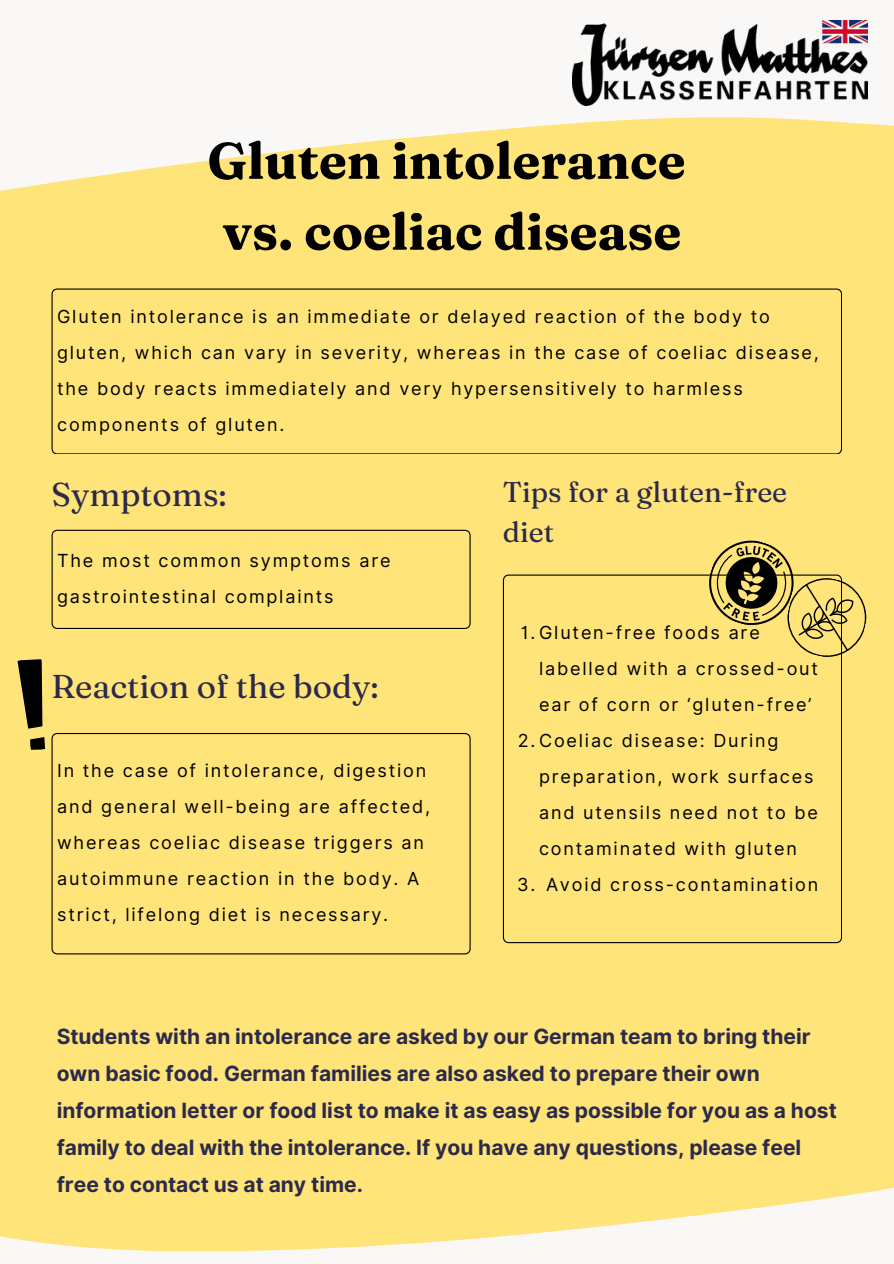
<style>
.page{position:relative;width:894px;height:1264px;background:#fff}
.page>*{position:absolute;margin:0;border:0;box-sizing:border-box;transform-origin:0 0}
.t1{font:700 51px/70.8px "Fraunces 9 pt";color:#000}
.t2{font:33px "Fraunces 9 pt";color:#2c2a4a}
.t3{font:28.5px/39.3px "Fraunces 9 pt";color:#2c2a4a}
.t4{font:700 21px/37.2px "Inter";color:#2c2a4a}
.t5{font:18px/36px "Inter";letter-spacing:.1em;color:#000}
</style>
<div class="page">
<div style="left:0;top:0;width:893px;height:1263px;background:#faf8f6"></div>
<div style="left:0;top:117px;width:893px;height:1133px;background:#ffe47a"></div>
<div style="left:52px;top:529px;width:418px;height:99px;background:#ffe47a"></div>
<img style="left:572px;top:21px;width:295px;height:84px">
<div style="left:51px;top:733px;width:419px;height:221px;background:#ffe47a"></div>
<div style="left:51px;top:288px;width:790px;height:166px;background:#ffe47a"></div>
<div style="left:502px;top:574px;width:339px;height:369px;background:#ffe47a"></div>
<svg style="left:29px;top:737px;width:17px;height:14px"></svg>
<svg style="left:17px;top:656px;width:35px;height:72px"></svg>
<svg style="left:698px;top:530px;width:175px;height:134px"></svg>
<p class="t1" style="left:207px;top:125px;width:479px">Gluten intolerance vs. coeliac disease</p>
<h1 class="t5" style="left:57px;top:299px;width:763px">Gluten intolerance is an immediate or delayed reaction of the body to gluten, which can vary in severity, whereas in the case of coeliac disease, the body reacts immediately and very hypersensitively to harmless components of gluten.</h1>
<h2 class="t2" style="left:51px;top:474px;width:177px">Symptoms:</h2>
<p class="t5" style="left:57px;top:542px;width:335px">The most common symptoms are gastrointestinal complaints</p>
<p class="t2" style="left:51px;top:665px;width:329px">Reaction of the body:</p>
<p class="t5" style="left:57px;top:752px;width:374px">In the case of intolerance, digestion and general well-being are affected, whereas coeliac disease triggers an autoimmune reaction in the body. A strict, lifelong diet is necessary.</p>
<p class="t3" style="left:502px;top:472px;width:286px">Tips for a gluten-free diet</p>
<p class="t5" style="left:539px;top:614px;width:280px;text-indent:-18px">1.Gluten-free foods are labelled with a crossed-out ear of corn or ‘gluten-free’</p>
<h2 class="t5" style="left:539px;top:722px;width:280px;text-indent:-21px">2.Coeliac disease: During preparation, work surfaces and utensils need not to be contaminated with gluten</h2>
<p class="t5" style="left:517px;top:866px;width:302px">3. Avoid cross-contamination</p>
<h3 class="t4" style="left:57px;top:1017px;width:781px">Students with an intolerance are asked by our German team to bring their own basic food. German families are also asked to prepare their own information letter or food list to make it as easy as possible for you as a host family to deal with the intolerance. If you have any questions, please feel free to contact us at any time.</h3>
</div>
